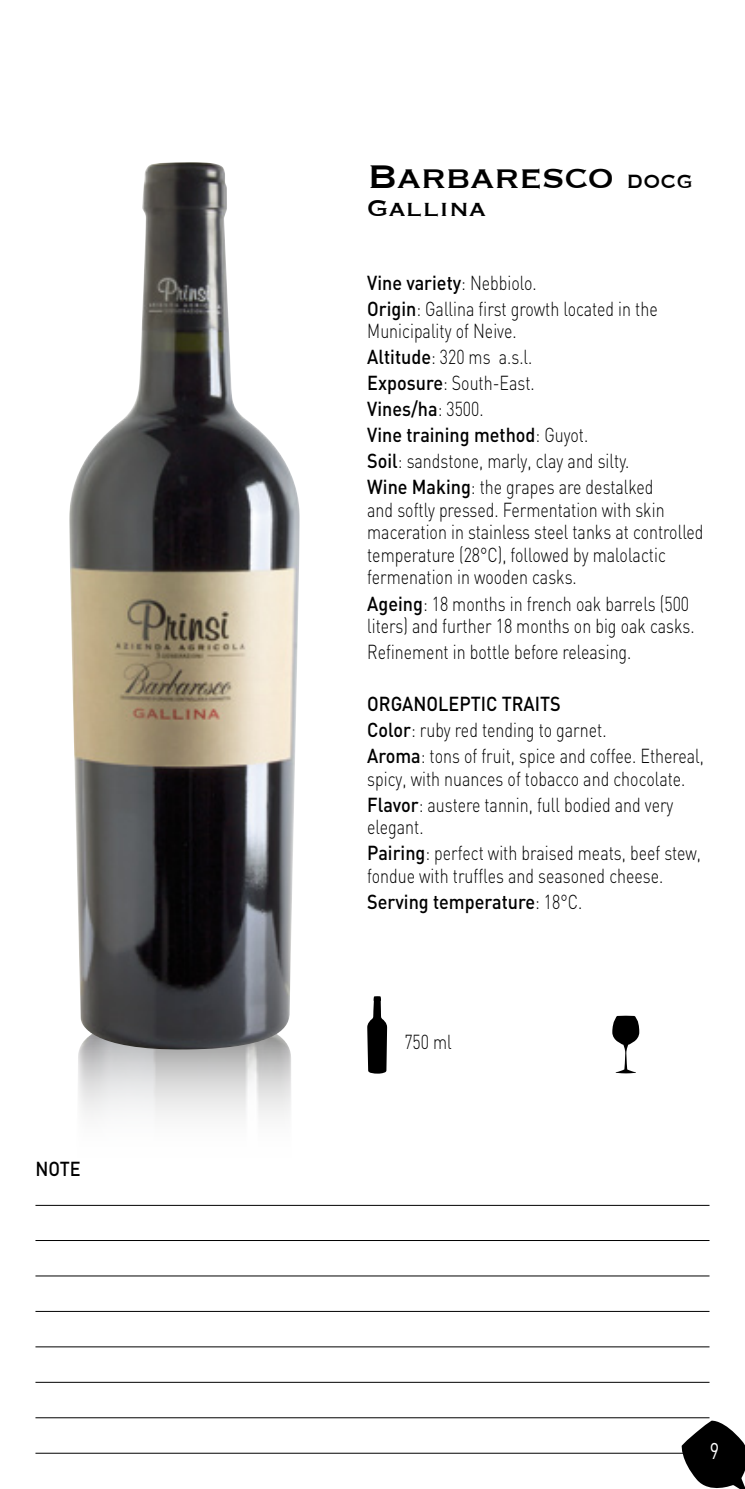
<style>
.page{position:relative;width:745px;height:1489px;background:#fff}
.page>*{position:absolute;margin:0;border:0;box-sizing:border-box;transform-origin:0 0}
.t1{font:42.5px "Copperplate";letter-spacing:-.015em;color:#000}
.t2{font:30px "Copperplate";color:#000}
.t3{font:22.5px "DIN";color:#fff;scale:.8 1}
.t4{font:300 20px/26px "DIN";color:#000;scale:.8 1}
.t5{font:500 20px "DIN";color:#000;scale:.9 1}
.s1{font-size:25px}
.s2{font-weight:500}
</style>
<div class="page">
<img style="left:78px;top:1050px;width:213px;height:67px">
<hr style="left:35px;top:1239px;width:674px;height:1px;background:#000">
<hr style="left:35px;top:1204px;width:674px;height:1px;background:#000">
<hr style="left:35px;top:1275px;width:674px;height:1px;background:#000">
<hr style="left:35px;top:1310px;width:674px;height:1px;background:#000">
<hr style="left:35px;top:1346px;width:674px;height:1px;background:#000">
<hr style="left:35px;top:1381px;width:674px;height:1px;background:#000">
<hr style="left:35px;top:1417px;width:674px;height:1px;background:#000">
<hr style="left:35px;top:1452px;width:674px;height:1px;background:#000">
<svg style="left:367px;top:996px;width:20px;height:77px"></svg>
<svg style="left:612px;top:1015px;width:27px;height:58px"></svg>
<svg style="left:680px;top:1420px;width:64px;height:68px"></svg>
<img style="left:69px;top:162px;width:230px;height:888px">
<p class="t5" style="left:35px;top:1155px;width:52px">NOTE</p>
<h1 class="t1" style="left:367px;top:149px;width:327px">Barbaresco <span class="s1">DOCG</span></h1>
<h2 class="t2" style="left:367px;top:188px;width:120px">Gallina</h2>
<p class="t4" style="left:367px;top:269px;width:364px"><span class="s2">Vine variety</span>: Nebbiolo.<br><span class="s2">Origin</span>: Gallina first growth located in the</p>
<p class="t4" style="left:367px;top:318px;width:359px">Municipality of Neive.<br><span class="s2">Altitude</span>: 320 ms a.s.l.<br><span class="s2">Exposure</span>: South-East.<br><span class="s2">Vines/ha</span>: 3500.<br><span class="s2">Vine training method</span>: Guyot.<br><span class="s2">Soil</span>: sandstone, marly, clay and silty.<br><span class="s2">Wine Making</span>: the grapes are destalked</p>
<p class="t4" style="left:367px;top:498px;width:421px;line-height:22.5px">and softly pressed. Fermentation with skin maceration in stainless steel tanks at controlled temperature (28°C), followed by malolactic fermenation in wooden casks.</p>
<p class="t4" style="left:367px;top:592px;width:410px;line-height:22.5px"><span class="s2">Ageing</span>: 18 months in french oak barrels (500 liters) and further 18 months on big oak casks.</p>
<p class="t4" style="left:367px;top:638px;width:331px">Refinement in bottle before releasing.</p>
<p class="t4" style="left:367px;top:690px;width:422px"><span class="s2">ORGANOLEPTIC TRAITS<br>Color</span>: ruby red tending to garnet.<br><span class="s2">Aroma</span>: tons of fruit, spice and coffee. Ethereal,</p>
<p class="t4" style="left:367px;top:765px;width:399px">spicy, with nuances of tobacco and chocolate.<br><span class="s2">Flavor</span>: austere tannin, full bodied and very</p>
<p class="t4" style="left:367px;top:814px;width:418px">elegant.<br><span class="s2">Pairing</span>: perfect with braised meats, beef stew,</p>
<p class="t4" style="left:367px;top:862px;width:371px">fondue with truffles and seasoned cheese.<br><span class="s2">Serving temperature</span>: 18°C.</p>
<p class="t4" style="left:404px;top:1028px;width:61px">750 ml</p>
<p class="t3" style="left:709px;top:1436px;width:13px">9</p>
</div>
